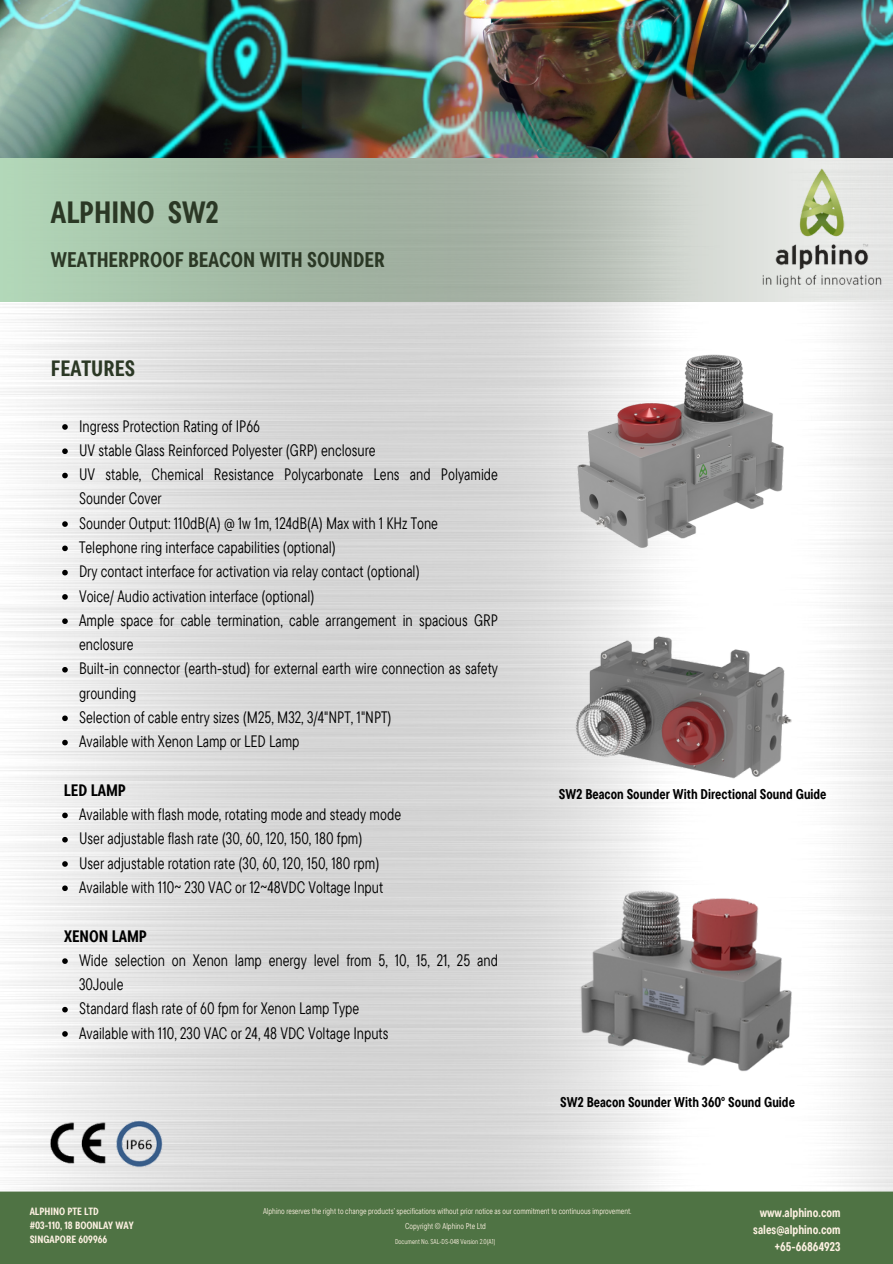
<style>
.page{position:relative;width:893px;height:1264px;background:#fff}
.page>*{position:absolute;margin:0;border:0;box-sizing:border-box;transform-origin:0 0}
.t1{font:700 30.6px "TT Commons Pro Cond";color:#2b3825}
.t2{font:700 22.05px "TT Commons Pro Cond";color:#2b3825}
.t3{font:700 21.15px "TT Commons Pro Cond";color:#2b3825}
.t4{font:16.5px/24.3px "TT Commons Pro Cond";color:#000}
.t5{font:700 16.5px "TT Commons Pro Cond";color:#000}
.t6{font:700 14.1px "TT Commons Pro Cond";color:#000}
.t7{font:700 12.45px "TT Commons Pro Cond";color:#fdf1e2}
.t8{font:700 10.5px "TT Commons Pro Cond";color:#fdf1e2}
.t9{font:8.55px "TT Commons Pro Cond";color:#fdf1e2}
.t10{font:7.05px "TT Commons Pro Cond";color:#fdf1e2}
</style>
<div class="page">
<img style="left:0;top:302px;width:892px;height:889px">
<img style="left:573px;top:354px;width:213px;height:195px">
<svg style="left:0;top:158px;width:892px;height:144px;background:#b4c4b4"></svg>
<img style="left:0;top:0;width:892px;height:158px">
<img style="left:51px;top:1120px;width:111px;height:47px">
<div style="left:0;top:1191px;width:892px;height:72px;background:#4f7344"></div>
<svg style="left:62px;top:424px;width:6px;height:6px"></svg>
<svg style="left:62px;top:448px;width:6px;height:6px"></svg>
<svg style="left:62px;top:472px;width:6px;height:6px"></svg>
<svg style="left:62px;top:521px;width:6px;height:6px"></svg>
<svg style="left:62px;top:545px;width:6px;height:6px"></svg>
<svg style="left:62px;top:570px;width:6px;height:5px"></svg>
<svg style="left:62px;top:594px;width:6px;height:5px"></svg>
<svg style="left:62px;top:618px;width:6px;height:6px"></svg>
<svg style="left:62px;top:667px;width:6px;height:5px"></svg>
<svg style="left:62px;top:715px;width:6px;height:6px"></svg>
<svg style="left:62px;top:739px;width:6px;height:6px"></svg>
<svg style="left:62px;top:812px;width:6px;height:6px"></svg>
<svg style="left:62px;top:837px;width:6px;height:5px"></svg>
<svg style="left:62px;top:861px;width:6px;height:5px"></svg>
<svg style="left:62px;top:885px;width:6px;height:6px"></svg>
<svg style="left:62px;top:958px;width:6px;height:5px"></svg>
<svg style="left:62px;top:1006px;width:6px;height:6px"></svg>
<svg style="left:62px;top:1031px;width:6px;height:5px"></svg>
<img style="left:546px;top:841px;width:300px;height:268px">
<img style="left:573px;top:631px;width:222px;height:153px">
<p class="t1" style="left:51px;top:192px;width:169px">ALPHINO SW2</p>
<p class="t3" style="left:51px;top:246px;width:335px">WEATHERPROOF BEACON WITH SOUNDER</p>
<p class="t2" style="left:51px;top:354px;width:86px">FEATURES</p>
<p class="t4" style="left:79px;top:413px;width:182px">Ingress Protection Rating of IP66</p>
<p class="t4" style="left:79px;top:437px;width:298px">UV stable Glass Reinforced Polyester (GRP) enclosure</p>
<p class="t4" style="left:79px;top:462px;width:420px">UV stable, Chemical Resistance Polycarbonate Lens and Polyamide<br>Sounder Cover</p>
<p class="t4" style="left:79px;top:510px;width:360px">Sounder Output: 110dB(A) @ 1w 1m, 124dB(A) Max with 1 KHz Tone</p>
<p class="t4" style="left:79px;top:534px;width:258px">Telephone ring interface capabilities (optional)</p>
<p class="t4" style="left:79px;top:559px;width:342px">Dry contact interface for activation via relay contact (optional)</p>
<p class="t4" style="left:79px;top:583px;width:237px">Voice/ Audio activation interface (optional)</p>
<p class="t4" style="left:79px;top:607px;width:420px">Ample space for cable termination, cable arrangement in spacious GRP enclosure</p>
<p class="t4" style="left:79px;top:656px;width:420px">Built-in connector (earth-stud) for external earth wire connection as safety grounding</p>
<p class="t4" style="left:79px;top:704px;width:314px">Selection of cable entry sizes (M25, M32, 3/4"NPT, 1"NPT)</p>
<p class="t4" style="left:79px;top:729px;width:222px">Available with Xenon Lamp or LED Lamp</p>
<p class="t5" style="left:64px;top:779px;width:63px">LED LAMP</p>
<p class="t4" style="left:79px;top:801px;width:323px">Available with flash mode, rotating mode and steady mode</p>
<p class="t4" style="left:79px;top:826px;width:285px">User adjustable flash rate (30, 60, 120, 150, 180 fpm)</p>
<p class="t4" style="left:79px;top:850px;width:302px">User adjustable rotation rate (30, 60, 120, 150, 180 rpm)</p>
<p class="t4" style="left:79px;top:874px;width:305px">Available with 110~ 230 VAC or 12~48VDC Voltage Input</p>
<p class="t5" style="left:64px;top:925px;width:84px">XENON LAMP</p>
<p class="t4" style="left:79px;top:947px;width:420px">Wide selection on Xenon lamp energy level from 5, 10, 15, 21, 25 and<br>30Joule</p>
<p class="t4" style="left:79px;top:996px;width:282px">Standard flash rate of 60 fpm for Xenon Lamp Type</p>
<p class="t4" style="left:79px;top:1020px;width:311px">Available with 110, 230 VAC or 24, 48 VDC Voltage Inputs</p>
<p class="t6" style="left:559px;top:784px;width:269px">SW2 Beacon Sounder With Directional Sound Guide</p>
<p class="t6" style="left:560px;top:1092px;width:236px">SW2 Beacon Sounder With 360° Sound Guide</p>
<p class="t8" style="left:30px;top:1204px;width:71px">ALPHINO PTE LTD</p>
<p class="t8" style="left:30px;top:1218px;width:105px">#03-110, 18 BOONLAY WAY</p>
<p class="t8" style="left:30px;top:1232px;width:79px">SINGAPORE 609966</p>
<p class="t9" style="left:263px;top:1204px;width:370px">Alphino reserves the right to change products’ specifications without prior notice as our commitment to continuous improvement.</p>
<p class="t9" style="left:405px;top:1220px;width:82px">Copyright © Alphino Pte Ltd</p>
<p class="t10" style="left:395px;top:1237px;width:102px">Document No. SAL-DS-048 Version 2.0(A1)</p>
<p class="t7" style="left:759px;top:1204px;width:82px">www.alphino.com</p>
<p class="t7" style="left:753px;top:1221px;width:89px">sales@alphino.com</p>
<p class="t7" style="left:774px;top:1238px;width:67px">+65-66864923</p>
</div>
